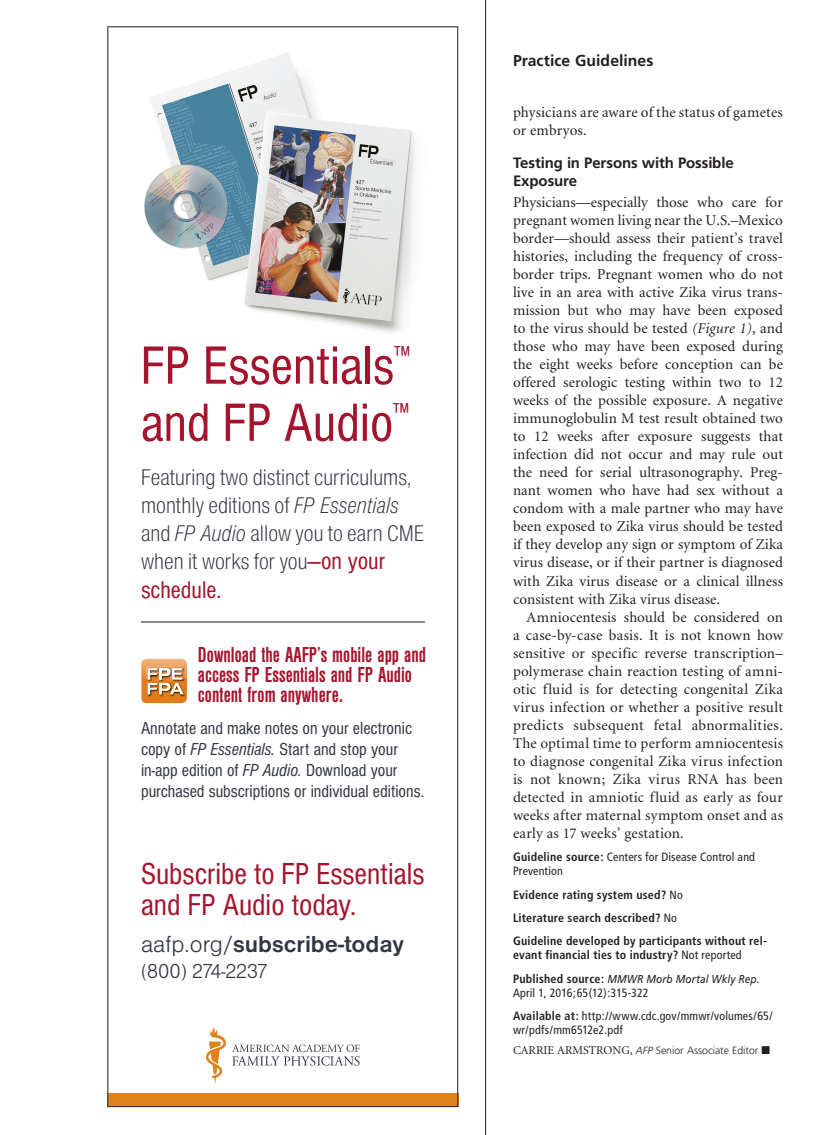
<style>
.page{position:relative;width:837px;height:1135px;background:#fff}
.page>*{position:absolute;margin:0;border:0;box-sizing:border-box;transform-origin:0 0}
.t1{font:condensed 55.65px/57.2px "Nimbus San D";color:#a4142c}
.t2{font:condensed 31.5px/31.5px "Nimbus San D";color:#a4142c}
.t3{font:condensed 25.05px "Nimbus San D";color:#a4142c}
.t4{font:700 24px "Nimbus San D";color:#323640}
.t5{font:23.55px/28.2px "Nimbus San D Ligh Cond";color:#323640}
.t6{font:700 condensed 22.5px/20.2px "Nimbus San D";color:#a4142c;scale:.96 1}
.t7{font:21px "Nimbus San D Ligh";color:#323640}
.t8{font:condensed 18px/21px "Nimbus San D";color:#323640}
.jump_head{font:700 15.75px "Frutiger";letter-spacing:.005em;color:#231f20}
.body_noindent{font:15px/18px "Minion";letter-spacing:.005em;color:#231f20;text-align:justify}
.body_text{font:15px/18px "Minion";letter-spacing:.01em;color:#231f20}
.head1{font:700 15px/18px "Frutiger";letter-spacing:-.01em;color:#231f20}
.blurb{font:condensed 12px/14.2px "Frutiger";letter-spacing:.01em;color:#231f20}
.blurb-2{font:700 condensed 12px/14.2px "Frutiger";letter-spacing:.015em;color:#231f20}
.blurb-3{font:italic 11.4px "Frutiger";letter-spacing:.01em;color:#231f20;scale:.89 1}
.byline_after{font:300 10.5px "Frutiger";color:#231f20}
.s1{font-family:"Nimbus San D Ligh Cond Ital"}
.s2{font-family:"Nimbus San D";font-stretch:condensed;font-size:25.05px;color:#a4142c}
.s3{font-style:italic}
.s4{font-family:"Nimbus San D Ligh";font-weight:400}
.s5{font-weight:700}
.s6{font-weight:400}
.s7{font-weight:700;font-style:normal;font-stretch:condensed;font-size:12px}
.s8{font-family:"Minion";font-weight:400;font-size:12px}
</style>
<div class="page">
<hr style="left:485px;top:0;width:1px;height:1134px;background:#231f20">
<svg style="left:107px;top:26px;width:351px;height:1080px"></svg>
<p class="t1" style="left:141px;top:336px;width:271px">FP Essentials<sup>™ </sup>and FP Audio<sup>™</sup></p>
<p class="t5" style="left:141px;top:462px;width:285px">Featuring two distinct curriculums, monthly editions of <span class="s1">FP Essentials </span>and <span class="s1">FP Audio</span> allow you to earn CME when it works for you<span class="s2">—on your</span></p>
<p class="t3" style="left:141px;top:575px;width:82px">schedule.</p>
<p class="t6" style="left:198px;top:644px;width:239px">Download the AAFP’s mobile app and access FP Essentials and FP Audio content from anywhere.</p>
<p class="t8" style="left:141px;top:717px;width:285px">Annotate and make notes on your electronic copy of <span class="s3">FP Essentials.</span> Start and stop your in-app edition of <span class="s3">FP Audio.</span> Download your purchased subscriptions or individual editions.</p>
<p class="t2" style="left:141px;top:856px;width:285px">Subscribe to FP Essentials and FP Audio today.</p>
<p class="t4" style="left:141px;top:930px;width:265px"><span class="s4">aafp.org/</span>subscribe-today</p>
<p class="t7" style="left:141px;top:958px;width:127px">(800) 274-2237</p>
<p class="jump_head" style="left:513px;top:51px;width:142px">Practice Guidelines</p>
<p class="body_text" style="left:513px;top:104px;width:271px">physicians are aware of the status of gametes or embryos.</p>
<p class="head1" style="left:513px;top:154px;width:222px">Testing in Persons with Possible<br>Exposure</p>
<p class="body_noindent" style="left:513px;top:194px;width:272px">Physicians—especially those who care for pregnant women living near the U.S.–Mexico border—should assess their patient’s travel histories, including the frequency of cross&shy;border trips. Pregnant women who do not live in an area with active Zika virus trans&shy;mission but who may have been exposed to the virus should be tested <span class="s3">(Figure 1)</span>, and those who may have been exposed during the eight weeks before conception can be offered serologic testing within two to 12 weeks of the possible exposure. A negative immunoglobulin M test result obtained two to 12 weeks after exposure suggests that infection did not occur and may rule out the need for serial ultrasonography. Preg&shy;nant women who have had sex without a condom with a male partner who may have been exposed to Zika virus should be tested if they develop any sign or symptom of Zika virus disease, or if their partner is diagnosed with Zika virus disease or a clinical illness consistent with Zika virus disease.</p>
<p class="body_text" style="left:513px;top:608px;width:272px;text-align:justify;text-indent:14px">Amniocentesis should be considered on a case-by-case basis. It is not known how sensitive or specific reverse transcription– polymerase chain reaction testing of amni&shy;otic fluid is for detecting congenital Zika virus infection or whether a positive result predicts subsequent fetal abnormalities.<br>The optimal time to perform amniocentesis to diagnose congenital Zika virus infection is not known; Zika virus RNA has been detected in amniotic fluid as early as four weeks after maternal symptom onset and as early as 17 weeks’ gestation.</p>
<p class="blurb" style="left:513px;top:849px;width:244px"><span class="s5">Guideline source:</span> Centers for Disease Control and<br>Prevention</p>
<p class="blurb-2" style="left:513px;top:886px;width:171px">Evidence rating system used? <span class="s6">No</span></p>
<p class="blurb-2" style="left:513px;top:910px;width:166px">Literature search described? <span class="s6">No</span></p>
<p class="blurb-2" style="left:513px;top:933px;width:255px">Guideline developed by participants without rel&shy;evant financial ties to industry? <span class="s6">Not reported</span></p>
<p class="blurb-3" style="left:513px;top:971px;width:279px"><span class="s7">Published source:</span> MMWR Morb Mortal Wkly Rep.</p>
<p class="blurb" style="left:513px;top:985px;width:137px">April 1, 2016;65(12):315-322</p>
<p class="blurb" style="left:513px;top:1008px;width:261px"><span class="s5">Available at:</span> http://www.cdc.gov/mmwr/volumes/65/ wr/pdfs/mm6512e2.pdf</p>
<p class="byline_after" style="left:513px;top:1043px;width:259px"><span class="s8">CARRIE ARMSTRONG,</span> <span class="s3">AFP</span> Senior Associate Editor ■</p>
</div>
